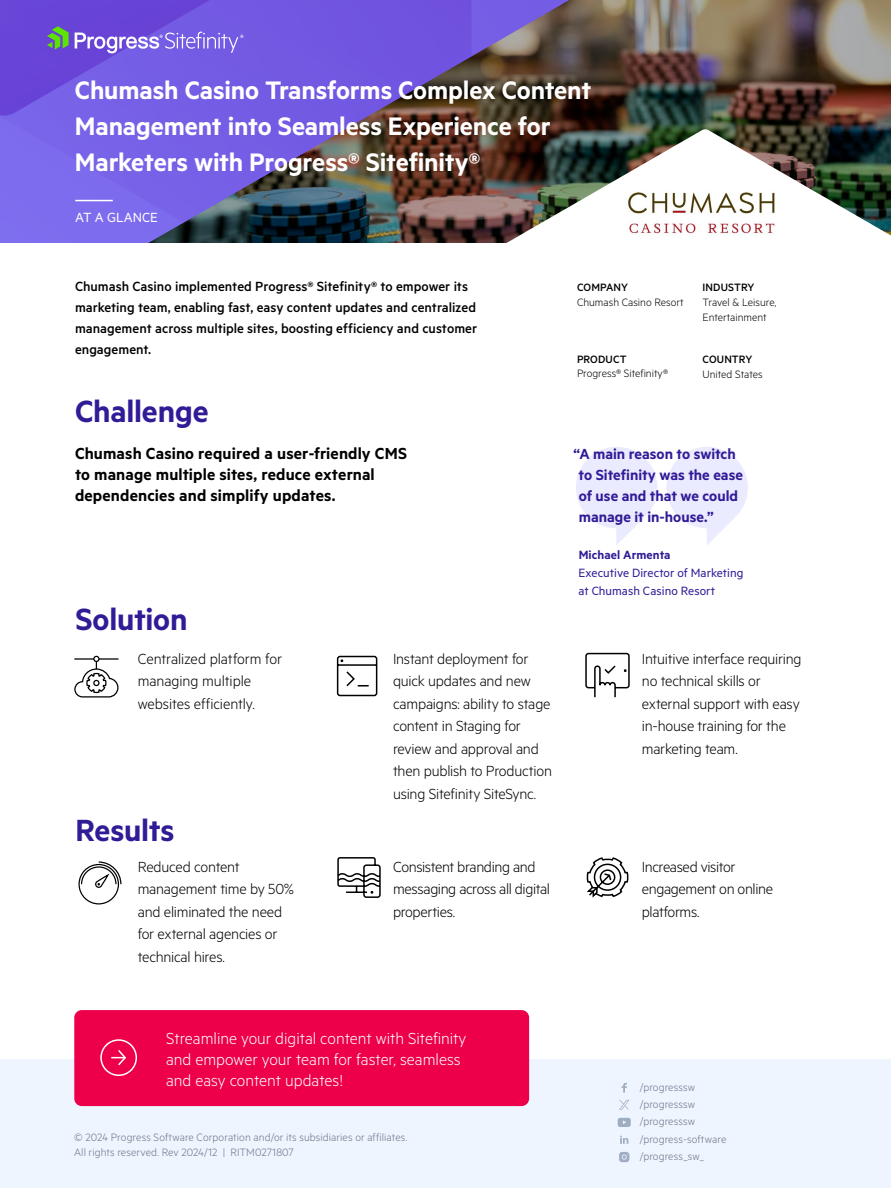
<style>
.page{position:relative;width:891px;height:1188px;background:#fff}
.page>*{position:absolute;margin:0;border:0;box-sizing:border-box;transform-origin:0 0}
.t1{font:600 34.5px "Metric";letter-spacing:-.005em;color:#311b97}
.t2{font:600 28.5px/36px "Metric";letter-spacing:-.005em;color:#fff}
.t3{font:600 18px/21px "Metric";letter-spacing:.01em;color:#000}
.t4{font:300 18px/21px "Metric";color:#fff}
.t5{font:300 16.5px/22.5px "Metric";letter-spacing:-.015em;color:#000}
.t6{font:600 16.5px/21px "Metric";color:#311b97}
.t7{font:500 15px/21px "Metric";color:#000}
.t8{font:15px "Metric";color:#fff}
.t9{font:13.5px/18px "Metric";letter-spacing:.005em;color:#311b97}
.t10{font:600 13.5px "Metric";letter-spacing:.01em;color:#311b97}
.t11{font:300 12px/17.2px "Metric";letter-spacing:.01em;color:#6c7589}
.t12{font:300 12px/15px "Metric";color:#000}
.t13{font:500 12px "Metric";letter-spacing:.01em;color:#000}
</style>
<div class="page">
<img style="left:593px;top:0;width:298px;height:129px">
<svg style="left:472px;top:0;width:121px;height:223px;background:#5c4850"></svg>
<img style="left:0;top:0;width:472px;height:243px">
<hr style="left:75px;top:200px;width:38px;height:1px;background:#fff">
<img style="left:505px;top:129px;width:386px;height:114px">
<svg style="left:0;top:0;width:292px;height:117px;background:#7359de"></svg>
<svg style="left:336px;top:655px;width:42px;height:42px"></svg>
<svg style="left:586px;top:857px;width:42px;height:41px"></svg>
<svg style="left:616px;top:517px;width:29px;height:28px"></svg>
<div style="left:576px;top:447px;width:81px;height:81px;background:#ebebff;border-radius:50%"></div>
<svg style="left:707px;top:518px;width:27px;height:27px"></svg>
<div style="left:666px;top:447px;width:82px;height:81px;background:#ebebff;border-radius:50%"></div>
<div style="left:78px;top:864px;width:41px;height:40px;border:1px solid #000;border-radius:50%"></div>
<svg style="left:80px;top:861px;width:42px;height:28px"></svg>
<div style="left:93px;top:656px;width:7px;height:6px;border:1px solid #000;border-radius:50%"></div>
<hr style="left:74px;top:658px;width:20px;height:2px;background:#000">
<hr style="left:99px;top:658px;width:20px;height:2px;background:#000">
<svg style="left:74px;top:661px;width:45px;height:37px"></svg>
<img style="left:625px;top:192px;width:154px;height:48px">
<div style="left:0;top:1059px;width:891px;height:129px;background:#eef5ff"></div>
<svg style="left:622px;top:1083px;width:5px;height:10px"></svg>
<svg style="left:620px;top:1136px;width:8px;height:8px"></svg>
<svg style="left:618px;top:1118px;width:13px;height:9px"></svg>
<svg style="left:619px;top:1152px;width:10px;height:10px"></svg>
<svg style="left:619px;top:1100px;width:10px;height:10px"></svg>
<div style="left:74px;top:1010px;width:455px;height:96px;background:#ed0049;border-radius:8px"></div>
<div style="left:100px;top:1039px;width:37px;height:37px;border:2px solid #fff;border-radius:50%"></div>
<svg style="left:111px;top:1050px;width:15px;height:16px"></svg>
<svg style="left:337px;top:857px;width:44px;height:41px"></svg>
<svg style="left:585px;top:652px;width:45px;height:46px"></svg>
<h2 class="t2" style="left:75px;top:71px;width:518px">Chumash Casino Transforms Complex Content<br>Management into Seamless Experience for<br>Marketers with Progress® Sitefinity®</h2>
<p class="t8" style="left:75px;top:208px;width:84px">AT A GLANCE</p>
<p class="t7" style="left:75px;top:275px;width:404px">Chumash Casino implemented Progress® Sitefinity® to empower its marketing team, enabling fast, easy content updates and centralized management across multiple sites, boosting efficiency and customer engagement.</p>
<h1 class="t1" style="left:75px;top:391px;width:135px">Challenge</h1>
<p class="t3" style="left:75px;top:442px;width:334px">Chumash Casino required a user-friendly CMS to manage multiple sites, reduce external dependencies and simplify updates.</p>
<h1 class="t1" style="left:75px;top:599px;width:113px">Solution</h1>
<p class="t5" style="left:138px;top:647px;width:146px">Centralized platform for managing multiple websites efficiently.</p>
<h1 class="t1" style="left:75px;top:810px;width:101px">Results</h1>
<p class="t5" style="left:138px;top:855px;width:158px">Reduced content management time by 50% and eliminated the need for external agencies or technical hires.</p>
<p class="t5" style="left:393px;top:647px;width:160px">Instant deployment for quick updates and new campaigns: ability to stage content in Staging for review and approval and then publish to Production using Sitefinity SiteSync.</p>
<p class="t5" style="left:393px;top:855px;width:159px">Consistent branding and messaging across all digital properties.</p>
<p class="t13" style="left:577px;top:280px;width:53px">COMPANY</p>
<p class="t12" style="left:577px;top:294px;width:108px">Chumash Casino Resort</p>
<p class="t13" style="left:577px;top:352px;width:51px">PRODUCT</p>
<p class="t12" style="left:577px;top:366px;width:93px">Progress® Sitefinity®</p>
<p class="t13" style="left:702px;top:280px;width:53px">INDUSTRY</p>
<p class="t12" style="left:702px;top:294px;width:75px">Travel &amp; Leisure,<br>Entertainment</p>
<p class="t13" style="left:702px;top:352px;width:51px">COUNTRY</p>
<p class="t12" style="left:702px;top:366px;width:62px">United States</p>
<p class="t6" style="left:574px;top:443px;width:171px">“A main reason to switch to Sitefinity was the ease of use and that we could manage it in-house.”</p>
<p class="t10" style="left:579px;top:546px;width:93px">Michael Armenta</p>
<p class="t9" style="left:578px;top:563px;width:167px">Executive Director of Marketing at Chumash Casino Resort</p>
<p class="t5" style="left:642px;top:647px;width:161px">Intuitive interface requiring no technical skills or external support with easy in-house training for the marketing team.</p>
<p class="t5" style="left:642px;top:855px;width:133px">Increased visitor engagement on online platforms.</p>
<p class="t4" style="left:166px;top:1027px;width:302px">Streamline your digital content with Sitefinity and empower your team for faster, seamless and easy content updates!</p>
<p class="t11" style="left:74px;top:1128px;width:335px;line-height:15.8px">© 2024 Progress Software Corporation and/or its subsidiaries or affiliates.<br>All rights reserved. Rev 2024/12 | RITM0271807</p>
<p class="t11" style="left:640px;top:1078px;width:88px">/progresssw /progresssw /progresssw /progress-software /progress_sw_</p>
</div>
